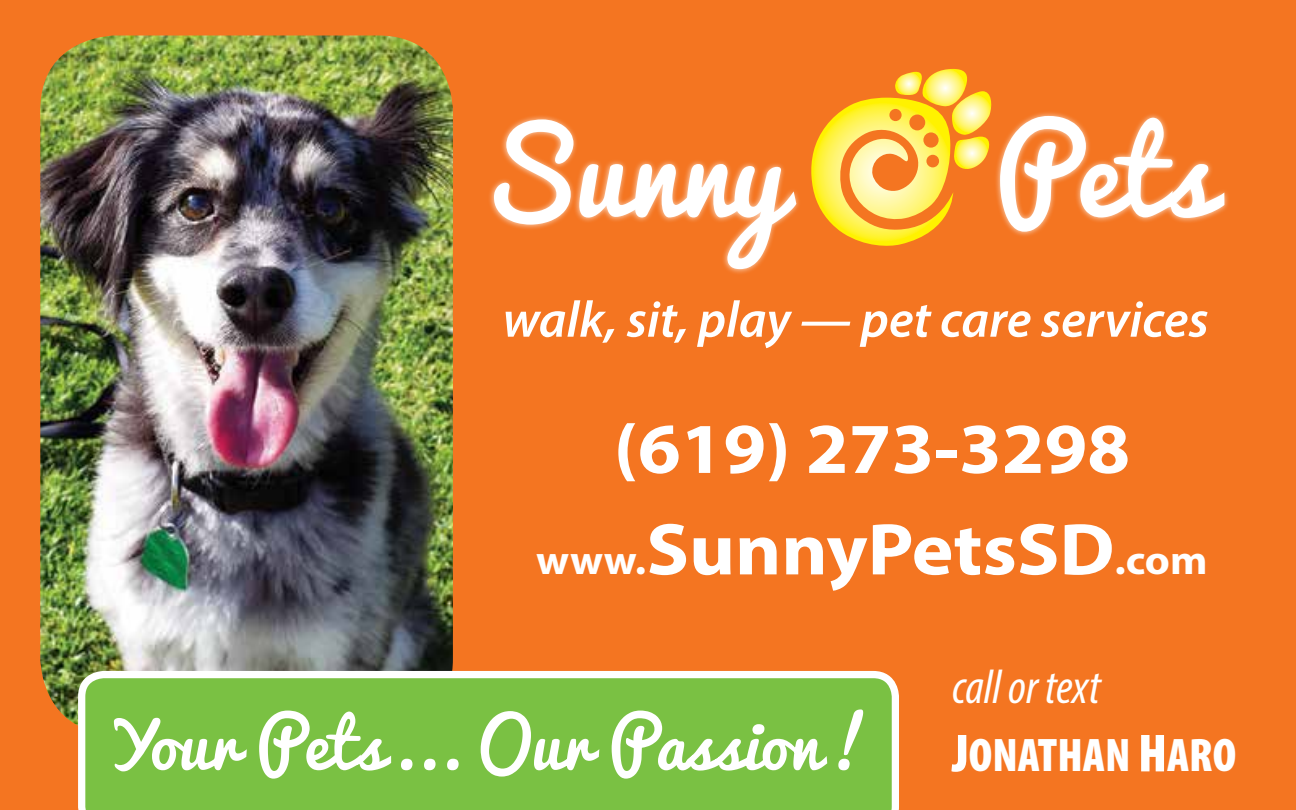
<style>
.page{position:relative;width:1296px;height:810px;background:#f47521}
.page>*{position:absolute;margin:0;border:0;box-sizing:border-box;transform-origin:0 0}
.t1{font:114.08px "Pacifico";color:#fff}
.t2{font:700 73.8px "Myriad Pro";color:#fff;scale:1.07 1}
.t3{font:700 72px "Myriad Pro";color:#fff;scale:1.07 1}
.t4{font:italic condensed 48.38px "Myriad Pro";color:#fff}
.t5{font:900 condensed 47.48px "Myriad Pro";color:#fff}
.s1{font-size:40.73px}
.s2{font-size:54px}
</style>
<div class="page">
<div style="left:488px;top:110px;width:742px;height:165px;background:#fff;opacity:.75"></div>
<svg style="left:811px;top:69px;width:182px;height:178px"></svg>
<svg style="left:506px;top:300px;width:702px;height:48px"></svg>
<img style="left:40px;top:36px;width:413px;height:690px">
<svg style="left:78px;top:671px;width:821px;height:139px;background:#8ac85a"></svg>
<svg style="left:114px;top:709px;width:749px;height:70px;background:#9bd073"></svg>
<h1 class="t1" style="left:480px;top:111px;width:304px">Sunny</h1>
<h1 class="t1" style="left:995px;top:111px;width:218px">Pets</h1>
<p class="t3" style="left:614px;top:402px;width:484px">(619) 273-3298</p>
<p class="t2" style="left:536px;top:501px;width:629px"><span class="s1">www.</span>SunnyPetsSD<span class="s1">.com</span></p>
<p class="t4" style="left:952px;top:658px;width:150px">call or text</p>
<p class="t5" style="left:952px;top:725px;width:286px"><span class="s2">J</span>ONATHAN <span class="s2">H</span>ARO</p>
</div>
